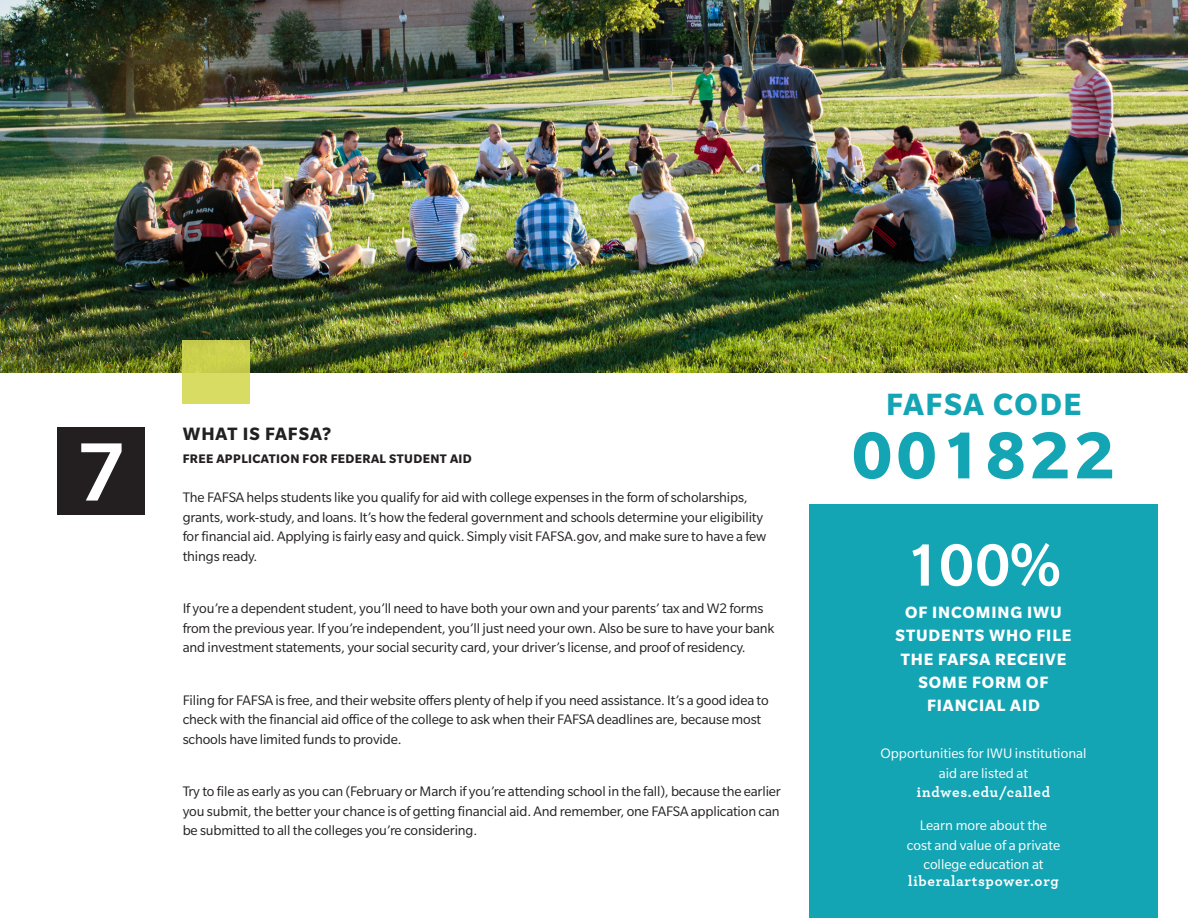
<style>
.page{position:relative;width:1188px;height:918px;background:#fff}
.page>*{position:absolute;margin:0;border:0;box-sizing:border-box;transform-origin:0 0}
.t1{font:500 90px "Slate Std";color:#fff}
.t2{font:700 72px "Slate Std";letter-spacing:.05em;color:#14a5b5}
.t3{font:500 64.65px "Slate Std";color:#fff}
.t4{font:700 33.6px "Slate Std";letter-spacing:.05em;color:#14a5b5}
.t5{font:700 19.5px "Slate Std";letter-spacing:.05em;color:#212121}
.t6{font:700 17.85px/23.4px "Slate Std";letter-spacing:.05em;color:#fff;text-align:center}
.Paragraph_Style_1{font:15px/19.5px "Slate Std";letter-spacing:-.01em;color:#231f20}
.Sidebar_1{font:15px/19.5px "Slate Std";color:#fff;text-align:center}
.Sidebar_1-2{font:700 15px "Archer";letter-spacing:.05em;color:#fff}
.t7{font:700 13.5px "Slate Std";letter-spacing:.03em;color:#231f20}
.s1{font-family:"Archer";font-weight:700}
</style>
<div class="page">
<img style="left:0;top:0;width:1188px;height:372px">
<div style="left:183px;top:340px;width:67px;height:64px;background:linear-gradient(to bottom,#c6cc47,#dcde67)"></div>
<div style="left:809px;top:504px;width:349px;height:414px;background:#14a5b5"></div>
<div style="left:57px;top:427px;width:88px;height:88px;background:#231f20"></div>
<p class="t1" style="left:76px;top:425px;width:51px">7</p>
<p class="t5" style="left:183px;top:423px;width:150px">WHAT IS FAFSA?</p>
<p class="t7" style="left:183px;top:452px;width:291px">FREE APPLICATION FOR FEDERAL STUDENT AID</p>
<p class="Paragraph_Style_1" style="left:183px;top:488px;width:585px">The FAFSA helps students like you qualify for aid with college expenses in the form of scholarships, grants, work-study, and loans. It’s how the federal government and schools determine your eligibility for financial aid. Applying is fairly easy and quick. Simply visit FAFSA.gov, and make sure to have a few things ready.</p>
<p class="Paragraph_Style_1" style="left:183px;top:599px;width:593px">If you’re a dependent student, you’ll need to have both your own and your parents’ tax and W2 forms from the previous year. If you’re independent, you’ll just need your own. Also be sure to have your bank and investment statements, your social security card, your driver’s license, and proof of residency.</p>
<p class="Paragraph_Style_1" style="left:183px;top:690px;width:588px">Filing for FAFSA is free, and their website offers plenty of help if you need assistance. It’s a good idea to check with the financial aid office of the college to ask when their FAFSA deadlines are, because most schools have limited funds to provide.</p>
<p class="Paragraph_Style_1" style="left:183px;top:782px;width:600px;text-align:justify">Try to file as early as you can (February or March if you’re attending school in the fall), because the earlier you submit, the better your chance is of getting financial aid. And remember, one FAFSA application can be submitted to all the colleges you’re considering.</p>
<p class="t4" style="left:886px;top:386px;width:197px">FAFSA CODE</p>
<p class="t2" style="left:852px;top:417px;width:265px">001822</p>
<p class="t3" style="left:905px;top:531px;width:158px">100%</p>
<p class="t6" style="left:896px;top:600px;width:177px">OF INCOMING IWU<br>STUDENTS WHO FILE<br>THE FAFSA RECEIVE<br>SOME FORM OF<br>FIANCIAL AID</p>
<p class="Sidebar_1" style="left:880px;top:744px;width:207px">Opportunities for IWU institutional aid are listed at <span class="s1">indwes.edu/called</span></p>
<p class="Sidebar_1" style="left:907px;top:816px;width:155px">Learn more about the cost and value of a private college education at</p>
<p class="Sidebar_1-2" style="left:908px;top:869px;width:152px">liberalartspower.org</p>
</div>
